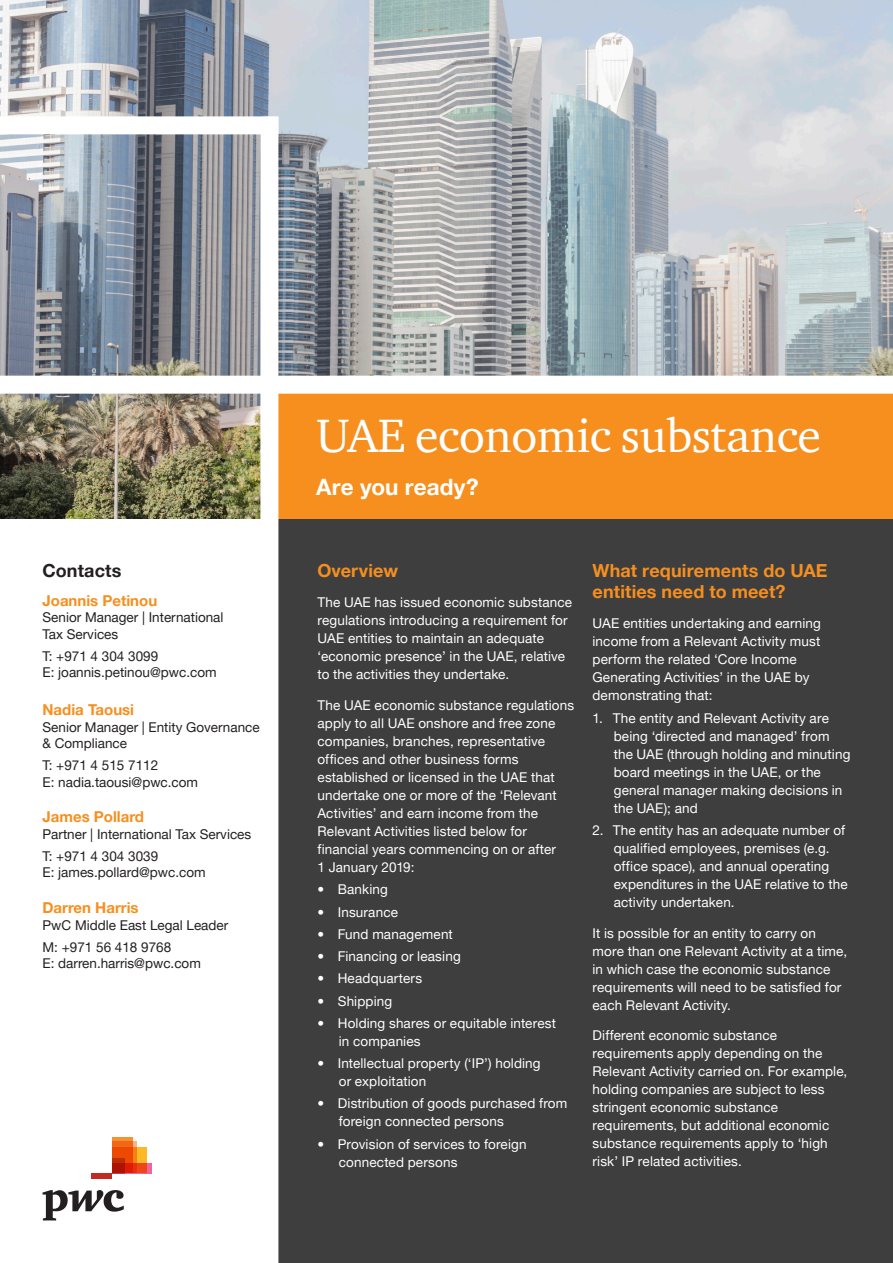
<style>
.page{position:relative;width:893px;height:1263px;background:#fff}
.page>*{position:absolute;margin:0;border:0;box-sizing:border-box;transform-origin:0 0}
.t1{font:48px "ITC Charter Com";letter-spacing:-.01em;color:#fff}
.Body_text{font:700 22.5px "Helvetica Neue LT Pro";letter-spacing:.005em;color:#fff}
.Body_text-2{font:700 18px/21px "Helvetica Neue LT Pro";letter-spacing:.01em;color:#f68f1e}
.Body_text-3{font:700 18px "Helvetica Neue LT Pro";letter-spacing:.005em;color:#231f20}
.Contact_Name{font:700 15px "Helvetica Neue LT Pro";color:#f68f1e}
.Body_text-4{font:13.5px/18px "Helvetica Neue LT Pro";letter-spacing:.01em;color:#fff}
.contact_number{font:13.5px "Helvetica Neue LT Pro";color:#231f20}
.designation{font:13.5px/16.2px "Helvetica Neue LT Pro";color:#231f20}
</style>
<div class="page">
<img style="left:0;top:0;width:893px;height:519px">
<div style="left:278px;top:463px;width:615px;height:800px;background:#3e3e3f"></div>
<div style="left:0;top:116px;width:278px;height:18px;background:#fff"></div>
<div style="left:278px;top:392px;width:615px;height:127px;background:#f68f1e"></div>
<div style="left:0;top:376px;width:893px;height:18px;background:#fff"></div>
<div style="left:260px;top:117px;width:18px;height:1146px;background:#fff"></div>
<div style="left:112px;top:1148px;width:35px;height:25px;background:#fcb825"></div>
<svg style="left:136px;top:1163px;width:16px;height:10px"></svg>
<svg style="left:132px;top:1141px;width:4px;height:32px"></svg>
<svg style="left:112px;top:1137px;width:20px;height:36px"></svg>
<svg style="left:112px;top:1158px;width:13px;height:15px"></svg>
<div style="left:92px;top:1173px;width:20px;height:5px;background:#c32a25"></div>
<svg style="left:43px;top:1190px;width:81px;height:30px"></svg>
<p class="Body_text-3" style="left:43px;top:559px;width:80px">Contacts</p>
<p class="Contact_Name" style="left:43px;top:592px;width:116px">Joannis Petinou</p>
<p class="designation" style="left:43px;top:609px;width:183px">Senior Manager | International<br>Tax Services</p>
<p class="contact_number" style="left:43px;top:648px;width:117px">T: +971 4 304 3099</p>
<p class="contact_number" style="left:43px;top:664px;width:176px">E: joannis.petinou@pwc.com</p>
<p class="Contact_Name" style="left:43px;top:701px;width:93px">Nadia Taousi</p>
<p class="designation" style="left:43px;top:718px;width:219px">Senior Manager | Entity Governance &amp; Compliance</p>
<p class="contact_number" style="left:43px;top:757px;width:117px">T: +971 4 515 7112</p>
<p class="contact_number" style="left:43px;top:773px;width:157px">E: nadia.taousi@pwc.com</p>
<p class="Contact_Name" style="left:43px;top:808px;width:103px">James Pollard</p>
<p class="designation" style="left:43px;top:825px;width:210px">Partner | International Tax Services</p>
<p class="contact_number" style="left:43px;top:848px;width:117px">T: +971 4 304 3039</p>
<p class="contact_number" style="left:43px;top:864px;width:165px">E: james.pollard@pwc.com</p>
<p class="Contact_Name" style="left:43px;top:899px;width:98px">Darren Harris</p>
<p class="designation" style="left:43px;top:916px;width:187px">PwC Middle East Legal Leader</p>
<p class="contact_number" style="left:43px;top:939px;width:130px">M: +971 56 418 9768</p>
<p class="contact_number" style="left:43px;top:955px;width:160px">E: darren.harris@pwc.com</p>
<p class="t1" style="left:316px;top:406px;width:507px">UAE economic substance</p>
<p class="Body_text" style="left:316px;top:473px;width:164px">Are you ready?</p>
<p class="Body_text-2" style="left:317px;top:559px;width:82px">Overview</p>
<p class="Body_text-4" style="left:317px;top:593px;width:256px">The UAE has issued economic substance regulations introducing a requirement for UAE entities to maintain an adequate ‘economic presence’ in the UAE, relative to the activities they undertake.</p>
<p class="Body_text-4" style="left:317px;top:696px;width:258px">The UAE economic substance regulations apply to all UAE onshore and free zone companies, branches, representative offices and other business forms established or licensed in the UAE that undertake one or more of the ‘Relevant Activities’ and earn income from the Relevant Activities listed below for financial years commencing on or after<br>1 January 2019:</p>
<p class="Body_text-4" style="left:317px;top:880px;width:72px">• Banking</p>
<p class="Body_text-4" style="left:317px;top:902px;width:82px">• Insurance</p>
<p class="Body_text-4" style="left:317px;top:925px;width:137px">• Fund management</p>
<p class="Body_text-4" style="left:317px;top:947px;width:145px">• Financing or leasing</p>
<p class="Body_text-4" style="left:317px;top:969px;width:106px">• Headquarters</p>
<p class="Body_text-4" style="left:317px;top:991px;width:76px">• Shipping</p>
<p class="Body_text-4" style="left:339px;top:1014px;width:219px;text-indent:-21px">• Holding shares or equitable interest in companies</p>
<p class="Body_text-4" style="left:339px;top:1054px;width:203px;text-indent:-21px">• Intellectual property (‘IP’) holding or exploitation</p>
<p class="Body_text-4" style="left:339px;top:1094px;width:230px;text-indent:-21px">• Distribution of goods purchased from foreign connected persons</p>
<p class="Body_text-4" style="left:339px;top:1134px;width:189px;text-indent:-21px">• Provision of services to foreign connected persons</p>
<p class="Body_text-2" style="left:592px;top:559px;width:237px">What requirements do UAE entities need to meet?</p>
<p class="Body_text-4" style="left:592px;top:614px;width:230px">UAE entities undertaking and earning income from a Relevant Activity must perform the related ‘Core Income Generating Activities’ in the UAE by demonstrating that:</p>
<p class="Body_text-4" style="left:614px;top:708px;width:238px;text-indent:-21px">1. The entity and Relevant Activity are being ‘directed and managed’ from the UAE (through holding and minuting board meetings in the UAE, or the general manager making decisions in the UAE); and</p>
<p class="Body_text-4" style="left:614px;top:821px;width:235px;text-indent:-21px">2. The entity has an adequate number of qualified employees, premises (e.g. office space), and annual operating expenditures in the UAE relative to the activity undertaken.</p>
<p class="Body_text-4" style="left:592px;top:923px;width:256px">It is possible for an entity to carry on more than one Relevant Activity at a time, in which case the economic substance requirements will need to be satisfied for each Relevant Activity.</p>
<p class="Body_text-4" style="left:592px;top:1026px;width:256px">Different economic substance requirements apply depending on the Relevant Activity carried on. For example, holding companies are subject to less stringent economic substance requirements, but additional economic substance requirements apply to ‘high risk’ IP related activities.</p>
</div>
